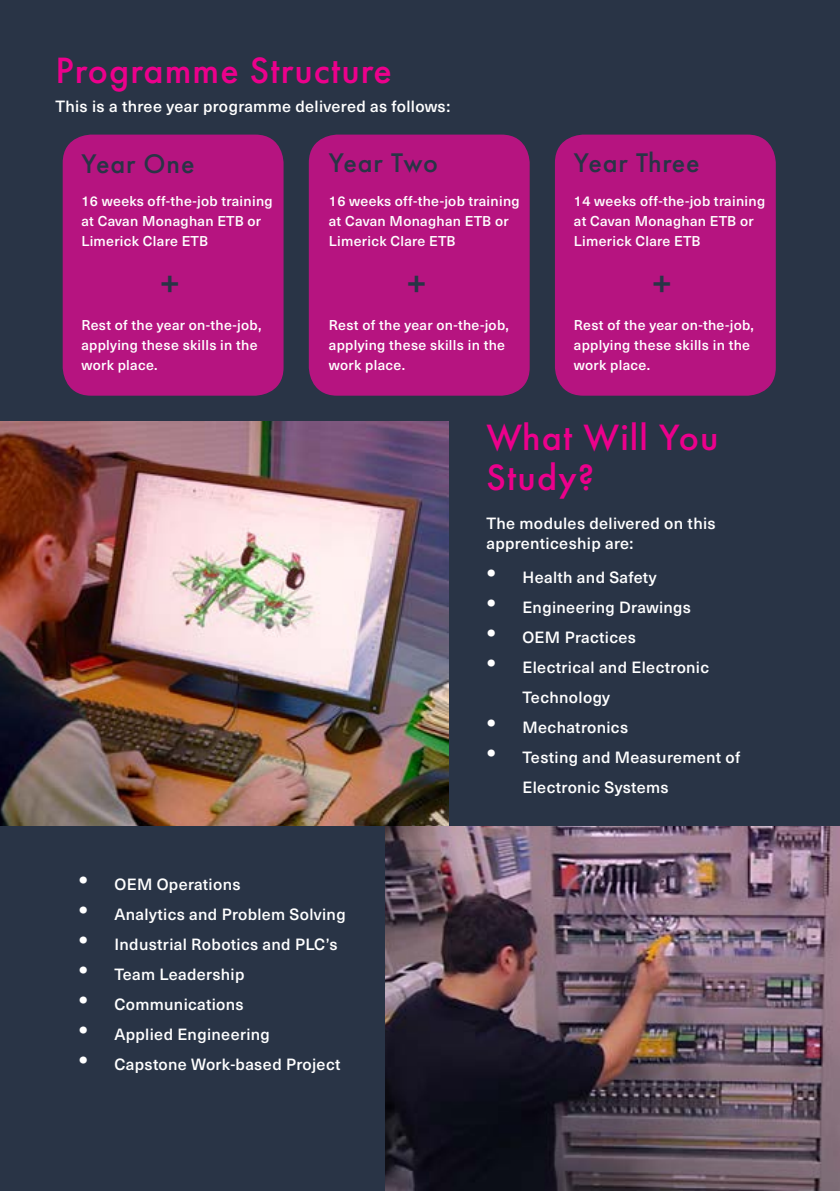
<style>
.page{position:relative;width:840px;height:1191px;background:#fff}
.page>*{position:absolute;margin:0;border:0;box-sizing:border-box;transform-origin:0 0}
.t1{font:500 38px/40px "Futura PT";letter-spacing:.03em;color:#ec008c}
.t2{font:500 38px "Neue Haas Unica W1 G";color:#293446}
.t3{font:500 28px "Futura PT";letter-spacing:.03em;color:#293446}
.t4{font:500 16px/30px "Neue Haas Unica W1 G";letter-spacing:.02em;color:#fff}
.t5{font:500 14px/20px "Neue Haas Unica W1 G";letter-spacing:.02em;color:#fff}
.s1{font-size:28px}
</style>
<div class="page">
<div style="left:0;top:0;width:839px;height:1191px;background:#293446"></div>
<div style="left:63px;top:135px;width:220px;height:261px;background:#b61480;border-radius:28px"></div>
<div style="left:308px;top:135px;width:221px;height:261px;background:#b61480;border-radius:28px"></div>
<div style="left:554px;top:135px;width:221px;height:261px;background:#b61480;border-radius:28px"></div>
<img style="left:0;top:421px;width:448px;height:404px">
<img style="left:385px;top:827px;width:454px;height:364px">
<h1 class="t1" style="left:55px;top:51px;width:338px">Programme Structure</h1>
<p class="t4" style="left:55px;top:91px;width:396px">This is a three year programme delivered as follows:</p>
<h2 class="t3" style="left:329px;top:146px;width:110px">Year Two</h2>
<h2 class="t3" style="left:573px;top:146px;width:127px">Year Three</h2>
<p class="t5" style="left:573px;top:190px;width:193px">14 weeks off-the-job training at Cavan Monaghan ETB or<br>Limerick Clare ETB</p>
<h2 class="t3" style="left:81px;top:147px;width:114px">Year One</h2>
<p class="t5" style="left:81px;top:190px;width:193px">16 weeks off-the-job training at Cavan Monaghan ETB or<br>Limerick Clare ETB</p>
<p class="t5" style="left:329px;top:190px;width:192px">16 weeks off-the-job training at Cavan Monaghan ETB or<br>Limerick Clare ETB</p>
<h1 class="t2" style="left:159px;top:254px;width:23px">+</h1>
<h1 class="t2" style="left:406px;top:254px;width:23px">+</h1>
<h1 class="t2" style="left:650px;top:254px;width:23px">+</h1>
<p class="t5" style="left:81px;top:314px;width:181px">Rest of the year on-the-job, applying these skills in the work place.</p>
<p class="t5" style="left:329px;top:314px;width:181px">Rest of the year on-the-job, applying these skills in the work place.</p>
<p class="t5" style="left:573px;top:314px;width:181px">Rest of the year on-the-job, applying these skills in the work place.</p>
<h1 class="t1" style="left:486px;top:417px;width:233px">What Will You<br>Study?</h1>
<p class="t4" style="left:486px;top:512px;width:231px;line-height:20px">The modules delivered on this apprenticeship are:</p>
<p class="t4" style="left:486px;top:561px;width:172px"><span class="s1">•</span> Health and Safety</p>
<p class="t4" style="left:486px;top:591px;width:206px"><span class="s1">•</span> Engineering Drawings</p>
<p class="t4" style="left:486px;top:621px;width:151px"><span class="s1">•</span> OEM Practices</p>
<p class="t4" style="left:522px;top:651px;width:188px;text-indent:-36px"><span class="s1">•</span> Electrical and Electronic<br>Technology</p>
<p class="t4" style="left:486px;top:711px;width:143px"><span class="s1">•</span> Mechatronics</p>
<p class="t4" style="left:522px;top:741px;width:219px;text-indent:-36px"><span class="s1">•</span> Testing and Measurement of<br>Electronic Systems</p>
<p class="t4" style="left:78px;top:868px;width:163px"><span class="s1">•</span> OEM Operations</p>
<p class="t4" style="left:78px;top:898px;width:268px"><span class="s1">•</span> Analytics and Problem Solving</p>
<p class="t4" style="left:78px;top:928px;width:260px"><span class="s1">•</span> Industrial Robotics and PLC’s</p>
<p class="t4" style="left:78px;top:958px;width:167px"><span class="s1">•</span> Team Leadership</p>
<p class="t4" style="left:78px;top:988px;width:167px"><span class="s1">•</span> Communications</p>
<p class="t4" style="left:78px;top:1018px;width:193px"><span class="s1">•</span> Applied Engineering</p>
<p class="t4" style="left:78px;top:1048px;width:263px"><span class="s1">•</span> Capstone Work-based Project</p>
</div>
